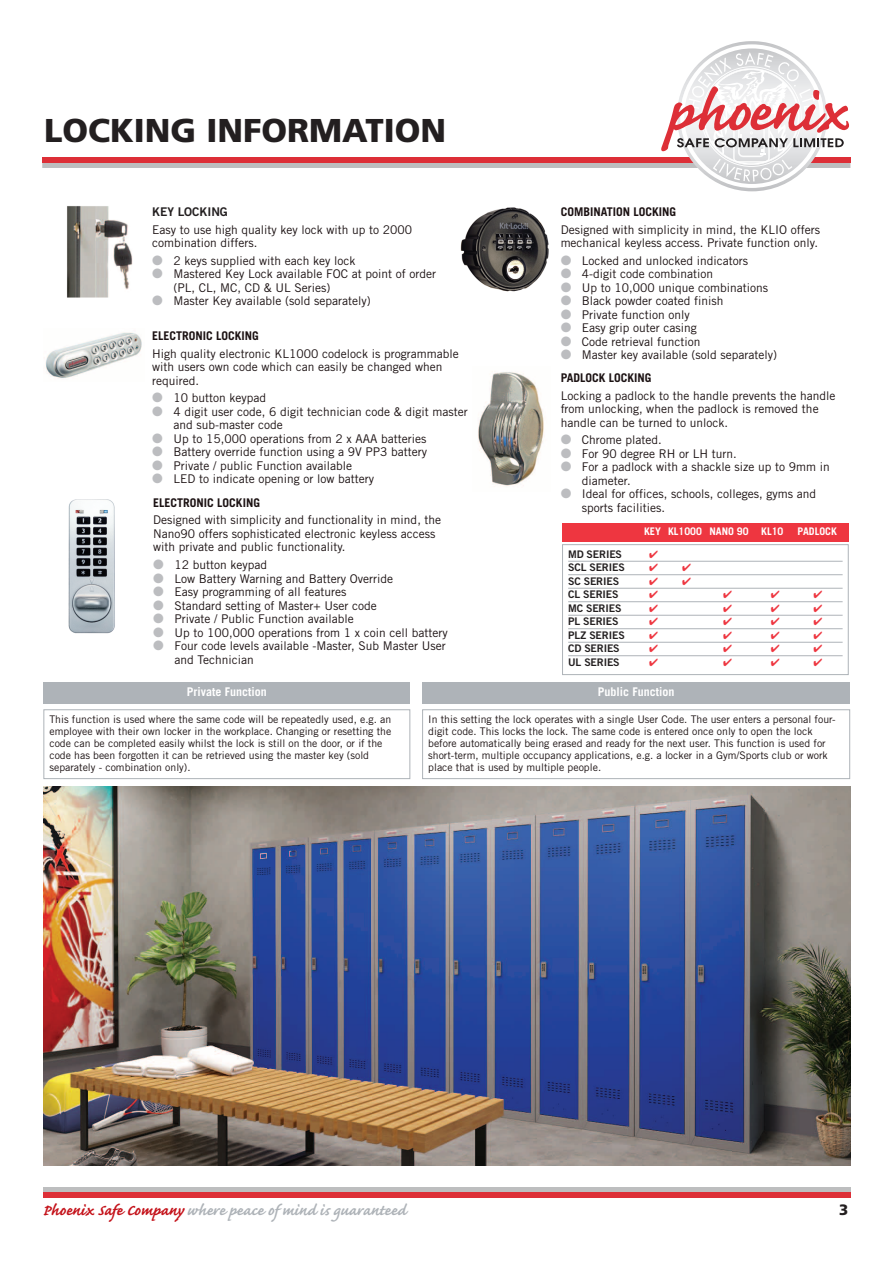
<style>
.page{position:relative;width:893px;height:1263px;background:#fff}
.page>*{position:absolute;margin:0;border:0;box-sizing:border-box;transform-origin:0 0}
.t1{font:900 33px "Frutiger";color:#231f20}
.t2{font:700 19.5px "Caflisch Script";color:#aeb3b8}
.t3{font:900 15px "Frutiger";color:#231f20}
.t4{font:12px/13.5px "Trade Gothic";color:#1b1112}
.t5{font:700 12px "Trade Gothic";color:#1b1112}
.t6{font:700 12px "Trade Gothic";color:#fff}
.t7{font:12px "Trade Gothic Bold Two";letter-spacing:-.005em;color:#231f20}
.t8{font:10.5px/12px "Trade Gothic";color:#1b1112}
.t9{font:10.5px "Trade Gothic Bold Two";letter-spacing:-.015em;color:#231f20}
.t10{font:700 10.5px "Trade Gothic";color:#fff}
.s1{color:#bcbdc0}
.s2{color:#c4121a}
</style>
<div class="page">
<div style="left:43px;top:1187px;width:807px;height:5px;background:#bdbebf"></div>
<div style="left:43px;top:1192px;width:807px;height:5px;background:#dd2f37"></div>
<svg style="left:42px;top:41px;width:808px;height:150px"></svg>
<img style="left:460px;top:207px;width:89px;height:85px">
<img style="left:68px;top:499px;width:47px;height:135px">
<img style="left:67px;top:206px;width:66px;height:92px">
<img style="left:43px;top:786px;width:807px;height:379px">
<div style="left:422px;top:682px;width:428px;height:22px;background:#aeb3b8"></div>
<div style="left:422px;top:709px;width:428px;height:70px;border:1px solid #aeb3b8"></div>
<img style="left:45px;top:332px;width:97px;height:46px">
<div style="left:562px;top:544px;width:287px;height:131px;border:1px solid #aeb3b8"></div>
<hr style="left:568px;top:561px;width:275px;height:1px;background:#aeb3b8">
<hr style="left:568px;top:574px;width:275px;height:1px;background:#aeb3b8">
<hr style="left:568px;top:588px;width:275px;height:1px;background:#aeb3b8">
<hr style="left:568px;top:601px;width:275px;height:1px;background:#aeb3b8">
<hr style="left:568px;top:615px;width:275px;height:1px;background:#aeb3b8">
<hr style="left:568px;top:628px;width:275px;height:1px;background:#aeb3b8">
<hr style="left:568px;top:642px;width:275px;height:1px;background:#aeb3b8">
<hr style="left:568px;top:655px;width:275px;height:1px;background:#aeb3b8">
<div style="left:562px;top:523px;width:287px;height:18px;background:#ee3640"></div>
<div style="left:43px;top:682px;width:367px;height:22px;background:#aeb3b8"></div>
<div style="left:43px;top:709px;width:367px;height:70px;border:1px solid #aeb3b8"></div>
<img style="left:478px;top:371px;width:66px;height:115px">
<p class="t1" style="left:44px;top:117px;width:404px">LOCKING INFORMATION</p>
<p class="t7" style="left:152px;top:207px;width:77px">KEY LOCKING</p>
<p class="t4" style="left:152px;top:224px;width:261px">Easy to use high quality key lock with up to 2000 combination differs.</p>
<p class="t4" style="left:152px;top:255px;width:205px"><span class="s1">●</span> 2 keys supplied with each key lock</p>
<p class="t4" style="left:173px;top:268px;width:264px;text-indent:-21px"><span class="s1">●</span> Mastered Key Lock available FOC at point of order (PL, CL, MC, CD &amp; UL Series)</p>
<p class="t4" style="left:152px;top:295px;width:220px"><span class="s1">●</span> Master Key available (sold separately)</p>
<p class="t5" style="left:152px;top:331px;width:108px">ELECTRONIC LOCKING</p>
<p class="t4" style="left:152px;top:348px;width:308px">High quality electronic KL1000 codelock is programmable with users own code which can easily be changed when required.</p>
<p class="t4" style="left:152px;top:392px;width:115px"><span class="s1">●</span> 10 button keypad</p>
<p class="t4" style="left:173px;top:406px;width:296px;text-indent:-21px"><span class="s1">●</span> 4 digit user code, 6 digit technician code &amp; digit master and sub-master code</p>
<p class="t4" style="left:152px;top:433px;width:276px"><span class="s1">●</span> Up to 15,000 operations from 2 x AAA batteries</p>
<p class="t4" style="left:152px;top:446px;width:276px"><span class="s1">●</span> Battery override function using a 9V PP3 battery</p>
<p class="t4" style="left:152px;top:460px;width:201px"><span class="s1">●</span> Private / public Function available</p>
<p class="t4" style="left:152px;top:473px;width:223px"><span class="s1">●</span> LED to indicate opening or low battery</p>
<p class="t5" style="left:153px;top:498px;width:108px">ELECTRONIC LOCKING</p>
<p class="t4" style="left:153px;top:514px;width:290px">Designed with simplicity and functionality in mind, the<br>Nano90 offers sophisticated electronic keyless access with private and public functionality.</p>
<p class="t4" style="left:153px;top:559px;width:115px"><span class="s1">●</span> 12 button keypad</p>
<p class="t4" style="left:153px;top:573px;width:241px"><span class="s1">●</span> Low Battery Warning and Battery Override</p>
<p class="t4" style="left:153px;top:586px;width:195px"><span class="s1">●</span> Easy programming of all features</p>
<p class="t4" style="left:153px;top:600px;width:225px"><span class="s1">●</span> Standard setting of Master+ User code</p>
<p class="t4" style="left:153px;top:613px;width:202px"><span class="s1">●</span> Private / Public Function available</p>
<p class="t4" style="left:153px;top:627px;width:296px"><span class="s1">●</span> Up to 100,000 operations from 1 x coin cell battery</p>
<p class="t4" style="left:174px;top:640px;width:273px;text-indent:-21px"><span class="s1">●</span> Four code levels available -Master, Sub Master User and Technician</p>
<p class="t5" style="left:561px;top:207px;width:117px">COMBINATION LOCKING</p>
<p class="t4" style="left:561px;top:224px;width:261px">Designed with simplicity in mind, the KLIO offers mechanical keyless access. Private function only.</p>
<p class="t4" style="left:561px;top:255px;width:189px"><span class="s1">●</span> Locked and unlocked indicators</p>
<p class="t4" style="left:561px;top:268px;width:154px"><span class="s1">●</span> 4-digit code combination</p>
<p class="t4" style="left:561px;top:282px;width:209px"><span class="s1">●</span> Up to 10,000 unique combinations</p>
<p class="t4" style="left:561px;top:295px;width:164px"><span class="s1">●</span> Black powder coated finish</p>
<p class="t4" style="left:561px;top:309px;width:131px"><span class="s1">●</span> Private function only</p>
<p class="t4" style="left:561px;top:322px;width:138px"><span class="s1">●</span> Easy grip outer casing</p>
<p class="t4" style="left:561px;top:336px;width:141px"><span class="s1">●</span> Code retrieval function</p>
<p class="t4" style="left:561px;top:349px;width:218px"><span class="s1">●</span> Master key available (sold separately)</p>
<p class="t5" style="left:561px;top:373px;width:92px">PADLOCK LOCKING</p>
<p class="t4" style="left:561px;top:390px;width:276px">Locking a padlock to the handle prevents the handle from unlocking, when the padlock is removed the handle can be turned to unlock.</p>
<p class="t4" style="left:561px;top:434px;width:103px"><span class="s1">●</span> Chrome plated.</p>
<p class="t4" style="left:561px;top:448px;width:178px"><span class="s1">●</span> For 90 degree RH or LH turn.</p>
<p class="t4" style="left:582px;top:461px;width:250px;text-indent:-21px"><span class="s1">●</span> For a padlock with a shackle size up to 9mm in diameter.</p>
<p class="t4" style="left:582px;top:488px;width:236px;text-indent:-21px"><span class="s1">●</span> Ideal for offices, schools, colleges, gyms and sports facilities.</p>
<p class="t9" style="left:568px;top:550px;width:55px">MD SERIES</p>
<p class="t9" style="left:568px;top:564px;width:58px">SCL SERIES</p>
<p class="t9" style="left:568px;top:577px;width:52px">SC SERIES</p>
<p class="t9" style="left:568px;top:591px;width:52px">CL SERIES</p>
<p class="t9" style="left:568px;top:604px;width:55px">MC SERIES</p>
<p class="t9" style="left:568px;top:618px;width:52px">PL SERIES</p>
<p class="t9" style="left:568px;top:631px;width:58px">PLZ SERIES</p>
<p class="t9" style="left:568px;top:645px;width:53px">CD SERIES</p>
<p class="t9" style="left:568px;top:658px;width:53px">UL SERIES</p>
<p class="t10" style="left:644px;top:527px;width:141px">KEY KL1000 NANO 90 KL10</p>
<p class="t10" style="left:798px;top:527px;width:41px">PADLOCK</p>
<p class="t6" style="left:187px;top:687px;width:82px">Private Function</p>
<p class="t8" style="left:49px;top:714px;width:343px">This function is used where the same code will be repeatedly used, e.g. an employee with their own locker in the workplace. Changing or resetting the code can be completed easily whilst the lock is still on the door, or if the code has been forgotten it can be retrieved using the master key (sold separately - combination only).</p>
<p class="t6" style="left:598px;top:687px;width:78px">Public Function</p>
<p class="t8" style="left:428px;top:714px;width:409px">In this setting the lock operates with a single User Code. The user enters a personal four&shy;digit code. This locks the lock. The same code is entered once only to open the lock before automatically being erased and ready for the next user. This function is used for short-term, multiple occupancy applications, e.g. a locker in a Gym/Sports club or work place that is used by multiple people.</p>
<p class="t2" style="left:43px;top:1203px;width:365px"><span class="s2">Phoenix Safe Company</span> where peace of mind is guaranteed</p>
<p class="t3" style="left:839px;top:1204px;width:11px">3</p>
</div>
